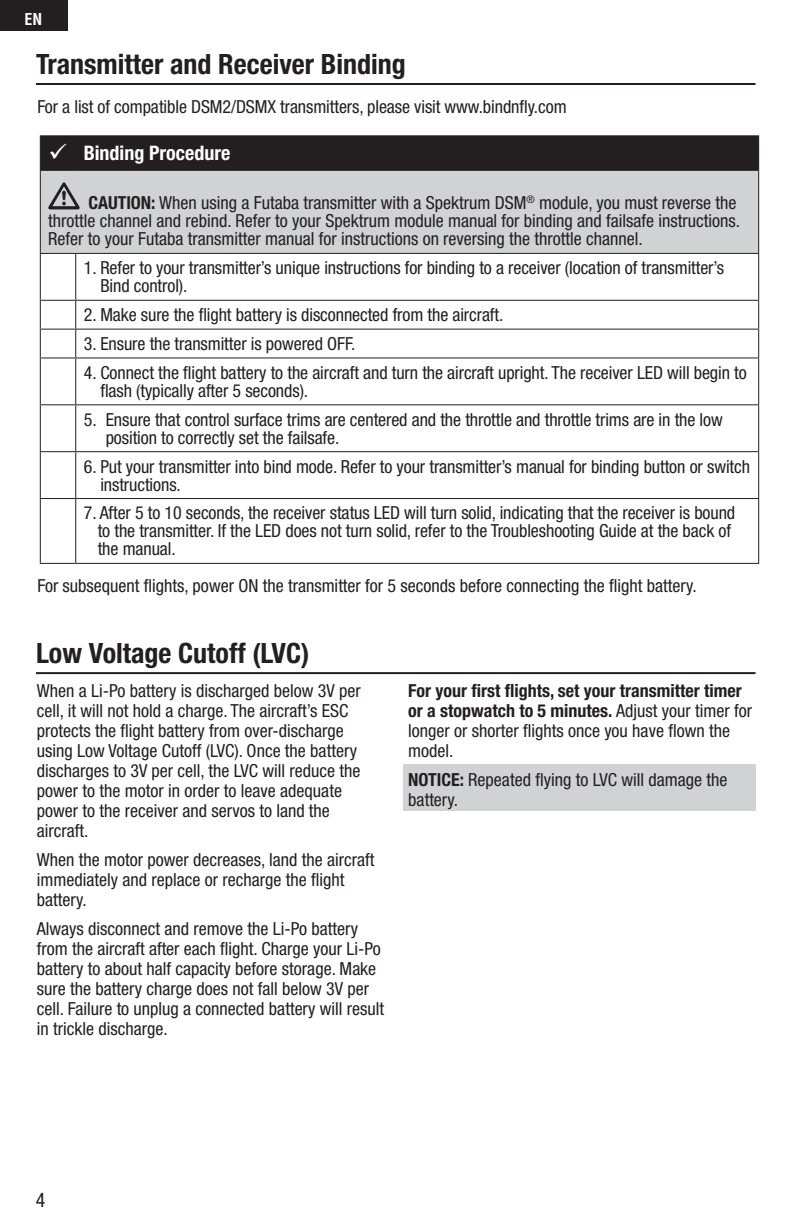
<style>
.page{position:relative;width:792px;height:1224px;background:#fff}
.page>*{position:absolute;margin:0;border:0;box-sizing:border-box;transform-origin:0 0}
.t1{font:700 condensed 28px "Helvetica Neue LT Std";color:#231f20}
.Body{font:700 condensed 20px "Helvetica Neue LT Std";color:#fff}
.t2{font:condensed 20px "Helvetica Neue LT Std";color:#231f20}
.Body-2{font:condensed 18px/20px "Helvetica Neue LT Std";color:#231f20}
.Body-3{font:700 condensed 18px/20px "Helvetica Neue LT Std";color:#231f20}
.t3{font:700 condensed 16px "Helvetica LT Std";color:#fff}
.s1{font-weight:700}
.s2{font-weight:400}
</style>
<div class="page">
<div style="left:0;top:0;width:67px;height:31px;background:#231f20"></div>
<hr style="left:36px;top:83px;width:720px;height:2px;background:#231f20">
<div style="left:40px;top:170px;width:719px;height:83px;background:#d1d2d4"></div>
<svg style="left:41px;top:254px;width:717px;height:309px"></svg>
<hr style="left:40px;top:135px;width:36px;height:1px;background:#231f20">
<hr style="left:76px;top:135px;width:683px;height:1px;background:#231f20">
<hr style="left:40px;top:170px;width:36px;height:1px;background:#231f20">
<hr style="left:40px;top:171px;width:1px;height:82px;background:#231f20">
<hr style="left:76px;top:170px;width:683px;height:1px;background:#231f20">
<hr style="left:758px;top:171px;width:1px;height:82px;background:#231f20">
<hr style="left:40px;top:253px;width:36px;height:1px;background:#231f20">
<hr style="left:40px;top:254px;width:1px;height:46px;background:#231f20">
<hr style="left:76px;top:253px;width:683px;height:1px;background:#231f20">
<hr style="left:75px;top:254px;width:1px;height:46px;background:#231f20">
<hr style="left:758px;top:254px;width:1px;height:46px;background:#231f20">
<hr style="left:40px;top:300px;width:36px;height:1px;background:#231f20">
<hr style="left:76px;top:300px;width:683px;height:1px;background:#231f20">
<hr style="left:40px;top:329px;width:36px;height:1px;background:#231f20">
<svg style="left:40px;top:301px;width:1px;height:56px"></svg>
<hr style="left:76px;top:329px;width:683px;height:1px;background:#231f20">
<svg style="left:75px;top:301px;width:1px;height:56px"></svg>
<svg style="left:758px;top:301px;width:1px;height:56px"></svg>
<hr style="left:40px;top:357px;width:36px;height:1px;background:#231f20">
<hr style="left:40px;top:358px;width:1px;height:46px;background:#231f20">
<hr style="left:76px;top:357px;width:683px;height:1px;background:#231f20">
<hr style="left:75px;top:358px;width:1px;height:46px;background:#231f20">
<hr style="left:758px;top:358px;width:1px;height:46px;background:#231f20">
<hr style="left:40px;top:404px;width:36px;height:1px;background:#231f20">
<hr style="left:40px;top:405px;width:1px;height:46px;background:#231f20">
<hr style="left:76px;top:404px;width:683px;height:1px;background:#231f20">
<hr style="left:75px;top:405px;width:1px;height:46px;background:#231f20">
<hr style="left:758px;top:405px;width:1px;height:46px;background:#231f20">
<hr style="left:40px;top:451px;width:36px;height:1px;background:#231f20">
<hr style="left:40px;top:452px;width:1px;height:46px;background:#231f20">
<hr style="left:76px;top:451px;width:683px;height:1px;background:#231f20">
<hr style="left:75px;top:452px;width:1px;height:46px;background:#231f20">
<hr style="left:758px;top:452px;width:1px;height:46px;background:#231f20">
<hr style="left:40px;top:498px;width:36px;height:1px;background:#231f20">
<hr style="left:40px;top:499px;width:1px;height:64px;background:#231f20">
<hr style="left:76px;top:498px;width:683px;height:1px;background:#231f20">
<hr style="left:75px;top:499px;width:1px;height:64px;background:#231f20">
<hr style="left:758px;top:499px;width:1px;height:64px;background:#231f20">
<hr style="left:40px;top:563px;width:36px;height:1px;background:#231f20">
<hr style="left:76px;top:563px;width:683px;height:1px;background:#231f20">
<svg style="left:48px;top:182px;width:32px;height:27px"></svg>
<div style="left:404px;top:765px;width:352px;height:46px;background:#d1d2d4"></div>
<hr style="left:36px;top:672px;width:720px;height:2px;background:#231f20">
<div style="left:40px;top:136px;width:719px;height:34px;background:#231f20"></div>
<p class="t3" style="left:25px;top:10px;width:19px">EN</p>
<p class="t1" style="left:36px;top:47px;width:371px">Transmitter and Receiver Binding</p>
<p class="Body-2" style="left:37px;top:97px;width:531px">For a list of compatible DSM2/DSMX transmitters, please visit www.bindnfly.com</p>
<p class="Body" style="left:84px;top:141px;width:148px">Binding Procedure</p>
<p class="Body-2" style="left:48px;top:194px;width:693px;line-height:18px;text-indent:40px"><span class="s1">CAUTION:</span> When using a Futaba transmitter with a Spektrum DSM<sup>®</sup> module, you must reverse the throttle channel and rebind. Refer to your Spektrum module manual for binding and failsafe instructions.<br>Refer to your Futaba transmitter manual for instructions on reversing the throttle channel.</p>
<p class="Body-2" style="left:100px;top:259px;width:625px;line-height:18px;text-indent:-17px">1. Refer to your transmitter’s unique instructions for binding to a receiver (location of transmitter’s<br>Bind control).</p>
<p class="Body-2" style="left:84px;top:305px;width:421px">2. Make sure the flight battery is disconnected from the aircraft.</p>
<p class="Body-2" style="left:84px;top:333px;width:273px">3. Ensure the transmitter is powered OFF.</p>
<p class="Body-2" style="left:100px;top:363px;width:648px;line-height:18px;text-indent:-17px">4. Connect the flight battery to the aircraft and turn the aircraft upright. The receiver LED will begin to flash (typically after 5 seconds).</p>
<p class="Body-2" style="left:106px;top:410px;width:619px;line-height:18px;text-indent:-22px">5. Ensure that control surface trims are centered and the throttle and throttle trims are in the low position to correctly set the failsafe.</p>
<p class="Body-2" style="left:100px;top:457px;width:651px;line-height:18px;text-indent:-17px">6. Put your transmitter into bind mode. Refer to your transmitter’s manual for binding button or switch instructions.</p>
<p class="Body-2" style="left:98px;top:504px;width:639px;line-height:18px;text-indent:-14px">7. After 5 to 10 seconds, the receiver status LED will turn solid, indicating that the receiver is bound to the transmitter. If the LED does not turn solid, refer to the Troubleshooting Guide at the back of the manual.</p>
<p class="Body-2" style="left:37px;top:576px;width:661px">For subsequent flights, power ON the transmitter for 5 seconds before connecting the flight battery.</p>
<p class="t1" style="left:36px;top:636px;width:275px">Low Voltage Cutoff (LVC)</p>
<p class="Body-2" style="left:37px;top:681px;width:326px">When a Li-Po battery is discharged below 3V per cell, it will not hold a charge. The aircraft’s ESC protects the flight battery from over-discharge using Low Voltage Cutoff (LVC). Once the battery discharges to 3V per cell, the LVC will reduce the power to the motor in order to leave adequate power to the receiver and servos to land the aircraft.</p>
<p class="Body-2" style="left:37px;top:850px;width:339px">When the motor power decreases, land the aircraft immediately and replace or recharge the flight battery.</p>
<p class="Body-2" style="left:37px;top:919px;width:349px">Always disconnect and remove the Li-Po battery from the aircraft after each flight. Charge your Li-Po battery to about half capacity before storage. Make sure the battery charge does not fall below 3V per cell. Failure to unplug a connected battery will result in trickle discharge.</p>
<p class="Body-3" style="left:408px;top:681px;width:345px">For your first flights, set your transmitter timer or a stopwatch to 5 minutes. <span class="s2">Adjust your timer for longer or shorter flights once you have flown the model.</span></p>
<p class="Body-2" style="left:408px;top:770px;width:321px"><span class="s1">NOTICE:</span> Repeated flying to LVC will damage the battery.</p>
<p class="t2" style="left:36px;top:1188px;width:11px">4</p>
</div>
